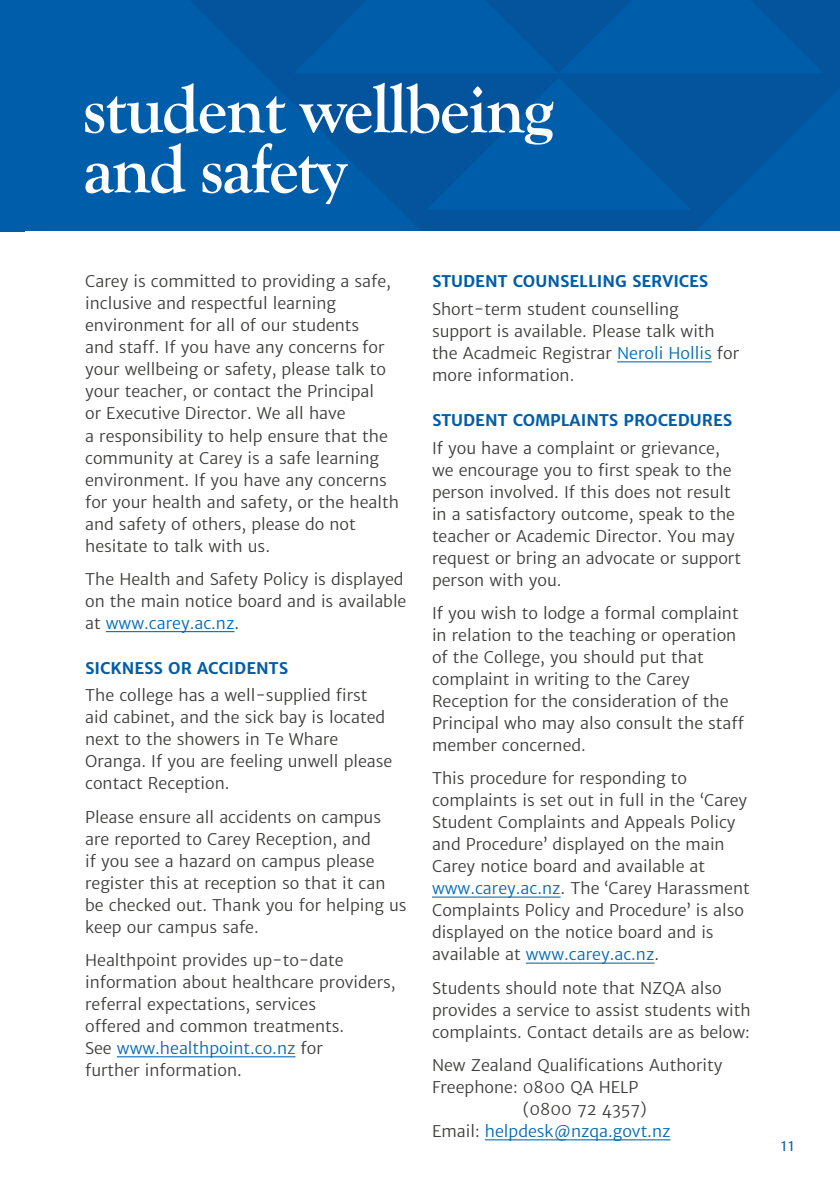
<style>
.page{position:relative;width:840px;height:1191px;background:#fff}
.page>*{position:absolute;margin:0;border:0;box-sizing:border-box;transform-origin:0 0}
.t1{font:700 70px/60px "Goudy Old Style T";letter-spacing:-.025em;color:#fff}
.t2{font:16px/22px "Merriweather Sans";color:#3c3c3b}
.t3{font:700 16px "Merriweather Sans";color:#005da9}
.t4{font:16px "Merriweather Sans";color:#0069b2}
.t5{font:16px "Merriweather Sans";color:#005da9}
.s1{color:#0069b2}
.s2{color:#3c3c3b}
</style>
<div class="page">
<div style="left:0;top:0;width:839px;height:232px;background:#005da9"></div>
<svg style="left:118px;top:0;width:721px;height:232px"></svg>
<svg style="left:293px;top:0;width:530px;height:210px"></svg>
<hr style="left:106px;top:631px;width:128px;height:1px;background:#0069b2">
<hr style="left:117px;top:1056px;width:178px;height:1px;background:#0069b2">
<hr style="left:616px;top:361px;width:95px;height:1px;background:#0069b2">
<hr style="left:432px;top:896px;width:128px;height:1px;background:#0069b2">
<hr style="left:525px;top:962px;width:129px;height:1px;background:#0069b2">
<hr style="left:484px;top:1139px;width:186px;height:1px;background:#0069b2">
<h1 class="t1" style="left:83px;top:80px;width:472px">student wellbeing and safety</h1>
<p class="t2" style="left:85px;top:271px;width:315px">Carey is committed to providing a safe, inclusive and respectful learning environment for all of our students<br>and staff. If you have any concerns for your wellbeing or safety, please talk to your teacher, or contact the Principal<br>or Executive Director. We all have<br>a responsibility to help ensure that the community at Carey is a safe learning environment. If you have any concerns for your health and safety, or the health and safety of others, please do not hesitate to talk with us.</p>
<p class="t2" style="left:85px;top:568px;width:322px">The Health and Safety Policy is displayed on the main notice board and is available at <span class="s1">www.carey.ac.nz</span>.</p>
<p class="t3" style="left:85px;top:658px;width:204px">SICKNESS OR ACCIDENTS</p>
<p class="t2" style="left:85px;top:684px;width:308px">The college has a well- supplied first aid cabinet, and the sick bay is located next to the showers in Te Whare Oranga. If you are feeling unwell please contact Reception.</p>
<p class="t2" style="left:85px;top:806px;width:323px">Please ensure all accidents on campus are reported to Carey Reception, and<br>if you see a hazard on campus please register this at reception so that it can be checked out. Thank you for helping us keep our campus safe.</p>
<p class="t2" style="left:85px;top:949px;width:312px">Healthpoint provides up-to- date information about healthcare providers, referral expectations, services<br>offered and common treatments.<br>See <span class="s1">www.healthpoint.co.nz</span> for<br>further information.</p>
<p class="t3" style="left:432px;top:272px;width:278px">STUDENT COUNSELLING SERVICES</p>
<p class="t2" style="left:432px;top:298px;width:308px">Short-term student counselling support is available. Please talk with the Acadmeic Registrar <span class="s1">Neroli Hollis</span> for more information.</p>
<p class="t3" style="left:432px;top:410px;width:301px">STUDENT COMPLAINTS PROCEDURES</p>
<p class="t2" style="left:432px;top:437px;width:310px">If you have a complaint or grievance, we encourage you to first speak to the person involved. If this does not result in a satisfactory outcome, speak to the teacher or Academic Director. You may request or bring an advocate or support person with you.</p>
<p class="t2" style="left:432px;top:602px;width:313px">If you wish to lodge a formal complaint in relation to the teaching or operation of the College, you should put that complaint in writing to the Carey Reception for the consideration of the Principal who may also consult the staff member concerned.</p>
<p class="t2" style="left:432px;top:767px;width:319px">This procedure for responding to complaints is set out in full in the ‘Carey Student Complaints and Appeals Policy and Procedure’ displayed on the main Carey notice board and available at <span class="s1">www.carey.ac.nz</span>. The ‘Carey Harassment Complaints Policy and Procedure’ is also displayed on the notice board and is available at <span class="s1">www.carey.ac.nz</span>.</p>
<p class="t2" style="left:432px;top:977px;width:320px">Students should note that NZQA also provides a service to assist students with complaints. Contact details are as below:</p>
<p class="t2" style="left:432px;top:1054px;width:292px">New Zealand Qualifications Authority</p>
<p class="t2" style="left:432px;top:1076px;width:208px">Freephone: 0800 QA HELP</p>
<p class="t2" style="left:522px;top:1098px;width:125px">(0800 72 4357)</p>
<p class="t4" style="left:432px;top:1121px;width:240px"><span class="s2">Email:</span> helpdesk@nzqa.govt.nz</p>
<p class="t5" style="left:780px;top:1135px;width:16px">11</p>
</div>
